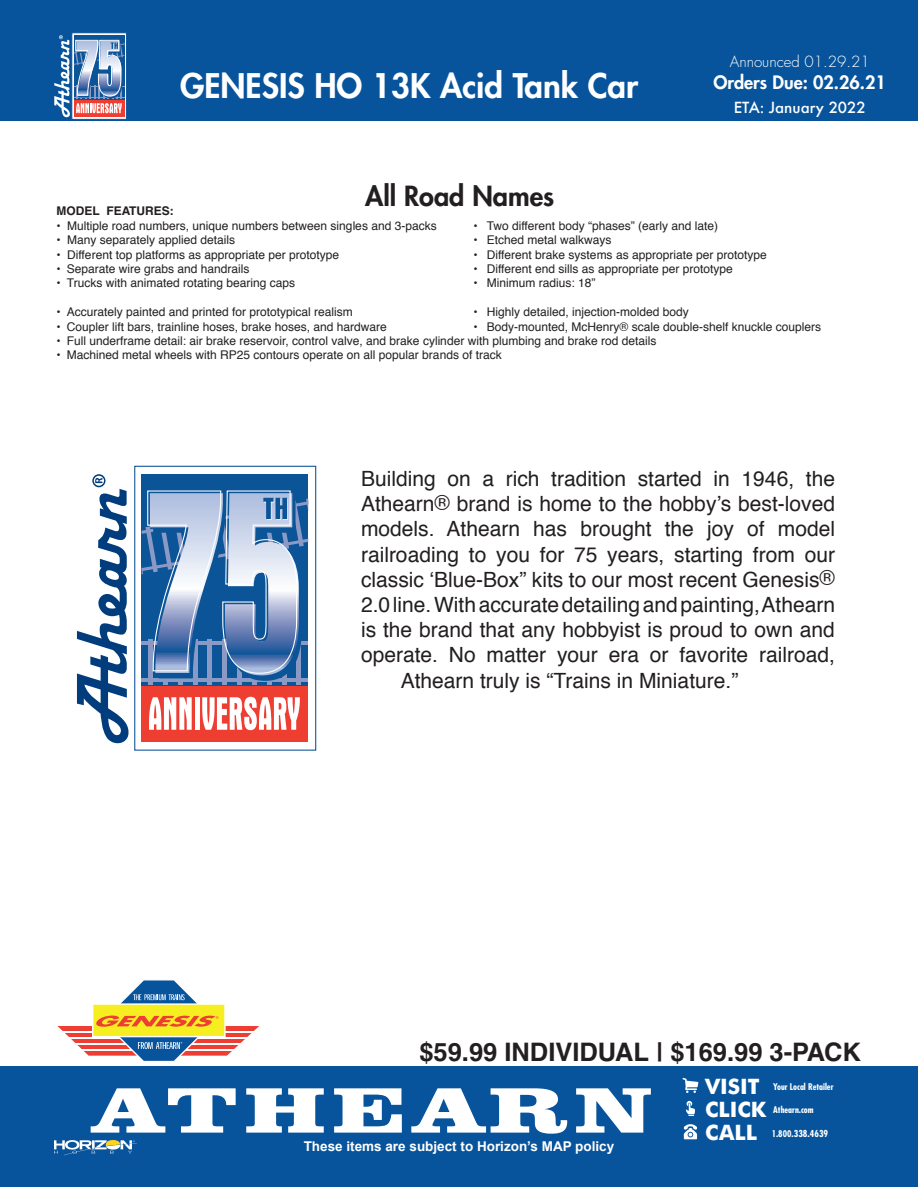
<style>
.page{position:relative;width:918px;height:1188px;background:#fff}
.page>*{position:absolute;margin:0;border:0;box-sizing:border-box;transform-origin:0 0}
.t1{font:900 66px "Clarendon BT";letter-spacing:.075em;color:#fff;scale:1.45 1}
.t2{font:800 33px "Futura";color:#fff}
.t3{font:800 27px "Futura";color:#231f20}
.t4{font:700 25.5px "Helvetica";color:#231f20}
.t5{font:700 21.3px/23px "Futura BT";color:#fff}
.t6{font:21px/25.2px "Helvetica";color:#231f20;text-align:justify}
.t7{font:800 18px "Futura";color:#fff}
.t8{font:300 15px "Futura";color:#fff}
.t9{font:500 15px "Futura";color:#fff}
.t10{font:700 13.5px "Arial";color:#fff}
.t11{font:12px "Helvetica";color:#231f20}
.t12{font:700 12px "Helvetica";color:#231f20}
.t13{font:700 condensed 9.3px "Futura";color:#fff}
.t14{font:700 condensed 9px "Futura";color:#fff}
.s1{font-size:9px}
</style>
<div class="page">
<div style="left:0;top:1067px;width:918px;height:120px;background:#07549c"></div>
<div style="left:0;top:0;width:918px;height:121px;background:#07549c"></div>
<svg style="left:54px;top:1140px;width:83px;height:15px"></svg>
<svg style="left:683px;top:1078px;width:15px;height:15px"></svg>
<svg style="left:686px;top:1101px;width:9px;height:15px"></svg>
<svg style="left:684px;top:1124px;width:13px;height:15px"></svg>
<svg style="left:77px;top:474px;width:52px;height:270px"></svg>
<div style="left:134px;top:466px;width:182px;height:285px;background:#fff;border:1px solid #0b5498"></div>
<div style="left:142px;top:475px;width:166px;height:212px;background:#0b5498"></div>
<div style="left:142px;top:687px;width:166px;height:55px;background:#ee3e32"></div>
<div style="left:148px;top:639px;width:5px;height:46px;background:#8a9ac5"></div>
<div style="left:163px;top:639px;width:5px;height:46px;background:#8a9ac5"></div>
<hr style="left:178px;top:639px;width:4px;height:46px;background:#8a9ac5">
<hr style="left:193px;top:639px;width:4px;height:46px;background:#8a9ac5">
<hr style="left:208px;top:639px;width:4px;height:46px;background:#8a9ac5">
<hr style="left:223px;top:639px;width:4px;height:46px;background:#8a9ac5">
<div style="left:237px;top:639px;width:5px;height:46px;background:#8a9ac5"></div>
<div style="left:252px;top:639px;width:5px;height:46px;background:#8a9ac5"></div>
<hr style="left:267px;top:639px;width:4px;height:46px;background:#8a9ac5">
<hr style="left:282px;top:639px;width:4px;height:46px;background:#8a9ac5">
<hr style="left:297px;top:639px;width:4px;height:46px;background:#8a9ac5">
<svg style="left:149px;top:697px;width:43px;height:33px"></svg>
<div style="left:195px;top:697px;width:5px;height:33px;background:#fff"></div>
<svg style="left:202px;top:697px;width:98px;height:33px"></svg>
<svg style="left:142px;top:490px;width:166px;height:191px"></svg>
<svg style="left:72px;top:33px;width:55px;height:87px"></svg>
<svg style="left:54px;top:35px;width:71px;height:83px"></svg>
<svg style="left:57px;top:980px;width:202px;height:81px"></svg>
<h2 class="t2" style="left:180px;top:64px;width:460px">GENESIS HO 13K Acid Tank Car</h2>
<p class="t8" style="left:730px;top:52px;width:141px">Announced 01.29.21</p>
<h3 class="t7" style="left:713px;top:70px;width:174px">Orders Due: 02.26.21</h3>
<p class="t9" style="left:734px;top:97px;width:134px">ETA: January 2022</p>
<p class="t3" style="left:365px;top:178px;width:191px">All Road Names</p>
<p class="t12" style="left:56px;top:204px;width:119px">MODEL FEATURES:</p>
<p class="t11" style="left:56px;top:216px;width:382px">• Multiple road numbers, unique numbers between singles and 3-packs</p>
<p class="t11" style="left:473px;top:216px;width:246px">• Two different body “phases” (early and late)</p>
<p class="t11" style="left:56px;top:231px;width:180px">• Many separately applied details</p>
<p class="t11" style="left:473px;top:231px;width:140px">• Etched metal walkways</p>
<p class="t11" style="left:56px;top:245px;width:284px">• Different top platforms as appropriate per prototype</p>
<p class="t11" style="left:473px;top:245px;width:295px">• Different brake systems as appropriate per prototype</p>
<p class="t11" style="left:56px;top:260px;width:195px">• Separate wire grabs and handrails</p>
<p class="t11" style="left:473px;top:260px;width:261px">• Different end sills as appropriate per prototype</p>
<p class="t11" style="left:56px;top:274px;width:240px">• Trucks with animated rotating bearing caps</p>
<p class="t11" style="left:473px;top:274px;width:124px">• Minimum radius: 18”</p>
<p class="t11" style="left:56px;top:303px;width:298px">• Accurately painted and printed for prototypical realism</p>
<p class="t11" style="left:473px;top:303px;width:217px">• Highly detailed, injection-molded body</p>
<p class="t11" style="left:56px;top:317px;width:332px">• Coupler lift bars, trainline hoses, brake hoses, and hardware</p>
<p class="t11" style="left:473px;top:317px;width:349px">• Body-mounted, McHenry® scale double-shelf knuckle couplers</p>
<p class="t11" style="left:56px;top:332px;width:602px">• Full underframe detail: air brake reservoir, control valve, and brake cylinder with plumbing and brake rod details</p>
<p class="t11" style="left:56px;top:346px;width:447px">• Machined metal wheels with RP25 contours operate on all popular brands of track</p>
<p class="t6" style="left:361px;top:467px;width:476px">Building on a rich tradition started in 1946, the Athearn® brand is home to the hobby’s best-loved models. Athearn has brought the joy of model railroading to you for 75 years, starting from our classic ‘Blue-Box” kits to our most recent Genesis® 2.0 line. With accurate detailing and painting, Athearn is the brand that any hobbyist is proud to own and operate. No matter your era or favorite railroad,</p>
<p class="t6" style="left:401px;top:668px;width:339px">Athearn truly is “Trains in Miniature.”</p>
<h3 class="t4" style="left:419px;top:1036px;width:443px">$59.99 INDIVIDUAL | $169.99 3-PACK</h3>
<h1 class="t1" style="left:94px;top:1069px;width:387px">ATHEARN</h1>
<p class="t10" style="left:304px;top:1139px;width:312px">These items are subject to Horizon’s MAP policy</p>
<h3 class="t5" style="left:705px;top:1075px;width:63px">VISIT<br>CLICK<br>CALL</h3>
<p class="t14" style="left:773px;top:1082px;width:62px">Your Local Retailer</p>
<p class="t14" style="left:773px;top:1104px;width:42px">Athearn.com</p>
<p class="t13" style="left:772px;top:1128px;width:58px"><span class="s1">1.800.</span>338.4639</p>
</div>
